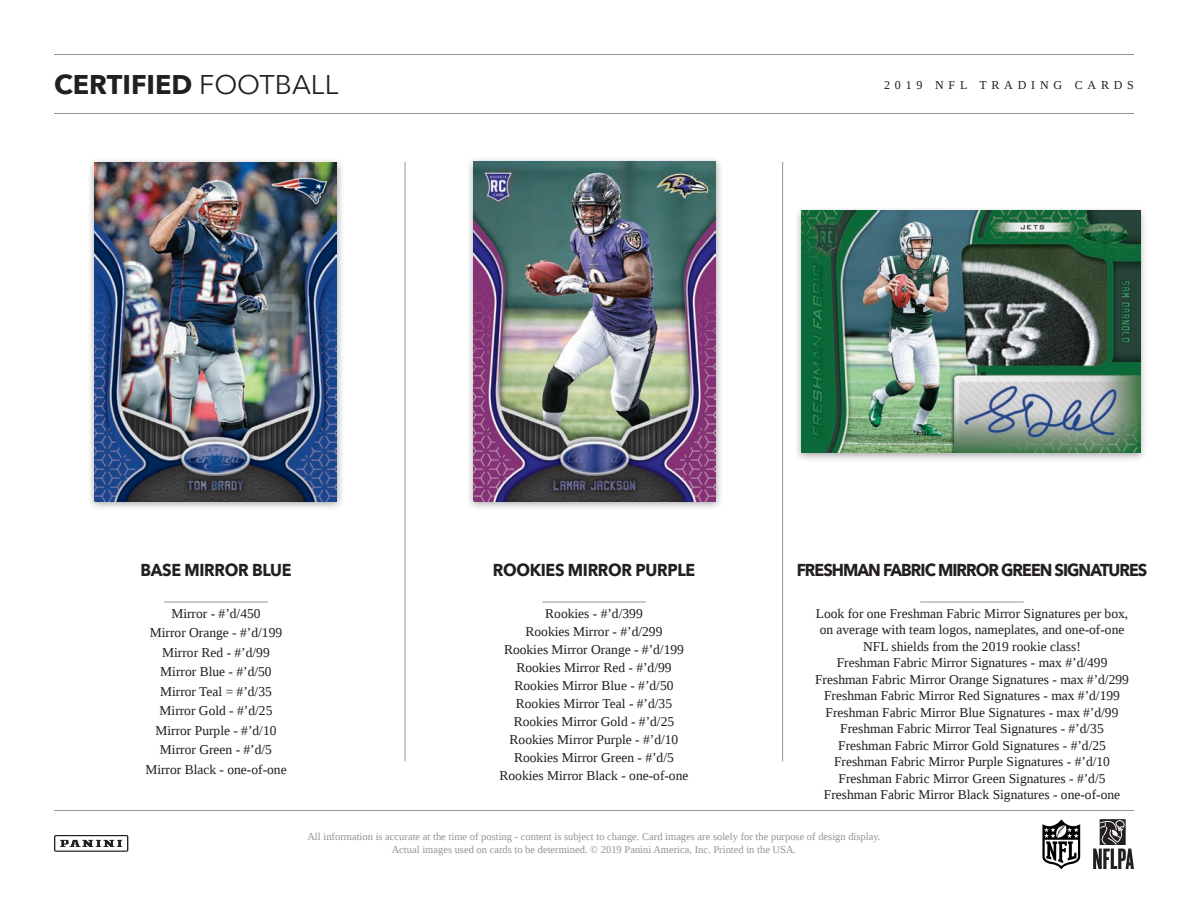
<style>
.page{position:relative;width:1188px;height:918px;background:#fff}
.page>*{position:absolute;margin:0;border:0;box-sizing:border-box;transform-origin:0 0}
.t1{font:700 27px "Avenir Next";color:#231f20}
.t2{font:700 17.25px "Avenir Next";letter-spacing:-.06em;color:#231f20;scale:.93 1}
.t3{font:700 17.25px "Avenir Next";letter-spacing:-.02em;color:#231f20;scale:.93 1}
.t4{font:13.5px/16.5px "Liberation Serif";color:#231f20;text-align:center}
.t5{font:12px "Liberation Serif";letter-spacing:.4em;color:#231f20}
.t6{font:10.5px/12.6px "Liberation Serif";color:#939598;text-align:center}
.s1{font-weight:400}
</style>
<div class="page">
<hr style="left:405px;top:162px;width:1px;height:599px;background:#939598">
<hr style="left:782px;top:162px;width:1px;height:599px;background:#939598">
<hr style="left:164px;top:602px;width:104px;height:1px;background:#939598">
<hr style="left:542px;top:602px;width:104px;height:1px;background:#939598">
<hr style="left:920px;top:602px;width:104px;height:1px;background:#939598">
<hr style="left:54px;top:113px;width:1080px;height:1px;background:#939598">
<hr style="left:54px;top:54px;width:1080px;height:1px;background:#939598">
<hr style="left:54px;top:810px;width:1080px;height:1px;background:#939598">
<svg style="left:54px;top:835px;width:74px;height:17px"></svg>
<svg style="left:1093px;top:819px;width:41px;height:50px"></svg>
<svg style="left:1042px;top:819px;width:39px;height:51px"></svg>
<div style="left:87px;top:157px;width:257px;height:354px;background:#231f20;opacity:.4"></div>
<img style="left:95px;top:162px;width:242px;height:339px">
<div style="left:466px;top:157px;width:257px;height:354px;background:#231f20;opacity:.4"></div>
<img style="left:474px;top:162px;width:242px;height:339px">
<div style="left:795px;top:206px;width:353px;height:257px;background:#231f20;opacity:.4"></div>
<img style="left:802px;top:211px;width:339px;height:242px">
<h1 class="t1" style="left:54px;top:68px;width:286px">CERTIFIED <span class="s1">FOOTBALL</span></h1>
<p class="t5" style="left:884px;top:77px;width:251px">2019 NFL TRADING CARDS</p>
<p class="t3" style="left:140px;top:560px;width:164px">BASE MIRROR BLUE</p>
<p class="t2" style="left:797px;top:560px;width:378px">FRESHMAN FABRIC MIRROR GREEN SIGNATURES</p>
<p class="t4" style="left:816px;top:605px;width:314px">Look for one Freshman Fabric Mirror Signatures per box, on average with team logos, nameplates, and one-of-one<br>NFL shields from the 2019 rookie class!</p>
<p class="t4" style="left:837px;top:654px;width:272px">Freshman Fabric Mirror Signatures - max #’d/499</p>
<p class="t4" style="left:815px;top:671px;width:315px">Freshman Fabric Mirror Orange Signatures - max #’d/299</p>
<p class="t4" style="left:824px;top:687px;width:297px">Freshman Fabric Mirror Red Signatures - max #’d/199</p>
<p class="t4" style="left:826px;top:704px;width:294px">Freshman Fabric Mirror Blue Signatures - max #’d/99</p>
<p class="t4" style="left:840px;top:720px;width:265px">Freshman Fabric Mirror Teal Signatures - #’d/35</p>
<p class="t4" style="left:838px;top:737px;width:269px">Freshman Fabric Mirror Gold Signatures - #’d/25</p>
<p class="t4" style="left:834px;top:753px;width:277px">Freshman Fabric Mirror Purple Signatures - #’d/10</p>
<p class="t4" style="left:839px;top:770px;width:268px">Freshman Fabric Mirror Green Signatures - #’d/5</p>
<p class="t4" style="left:824px;top:786px;width:298px">Freshman Fabric Mirror Black Signatures - one-of-one</p>
<p class="t3" style="left:493px;top:560px;width:219px">ROOKIES MIRROR PURPLE</p>
<p class="t4" style="left:545px;top:605px;width:99px">Rookies - #’d/399</p>
<p class="t4" style="left:526px;top:623px;width:138px">Rookies Mirror - #’d/299</p>
<p class="t4" style="left:504px;top:641px;width:181px">Rookies Mirror Orange - #’d/199</p>
<p class="t4" style="left:516px;top:659px;width:157px">Rookies Mirror Red - #’d/99</p>
<p class="t4" style="left:515px;top:677px;width:160px">Rookies Mirror Blue - #’d/50</p>
<p class="t4" style="left:516px;top:695px;width:158px">Rookies Mirror Teal - #’d/35</p>
<p class="t4" style="left:514px;top:713px;width:162px">Rookies Mirror Gold - #’d/25</p>
<p class="t4" style="left:510px;top:731px;width:170px">Rookies Mirror Purple - #’d/10</p>
<p class="t4" style="left:514px;top:749px;width:161px">Rookies Mirror Green - #’d/5</p>
<p class="t4" style="left:500px;top:767px;width:190px">Rookies Mirror Black - one-of-one</p>
<p class="t4" style="left:171px;top:605px;width:91px">Mirror - #’d/450</p>
<p class="t4" style="left:150px;top:624px;width:134px">Mirror Orange - #’d/199</p>
<p class="t4" style="left:162px;top:644px;width:109px">Mirror Red - #’d/99</p>
<p class="t4" style="left:160px;top:663px;width:113px">Mirror Blue - #’d/50</p>
<p class="t4" style="left:160px;top:683px;width:113px">Mirror Teal = #’d/35</p>
<p class="t4" style="left:160px;top:702px;width:114px">Mirror Gold - #’d/25</p>
<p class="t4" style="left:155px;top:722px;width:123px">Mirror Purple - #’d/10</p>
<p class="t4" style="left:160px;top:741px;width:114px">Mirror Green - #’d/5</p>
<p class="t4" style="left:145px;top:761px;width:143px">Mirror Black - one-of-one</p>
<p class="t6" style="left:307px;top:831px;width:575px">All information is accurate at the time of posting - content is subject to change. Card images are solely for the purpose of design display.<br>Actual images used on cards to be determined. © 2019 Panini America, Inc. Printed in the USA.</p>
</div>
